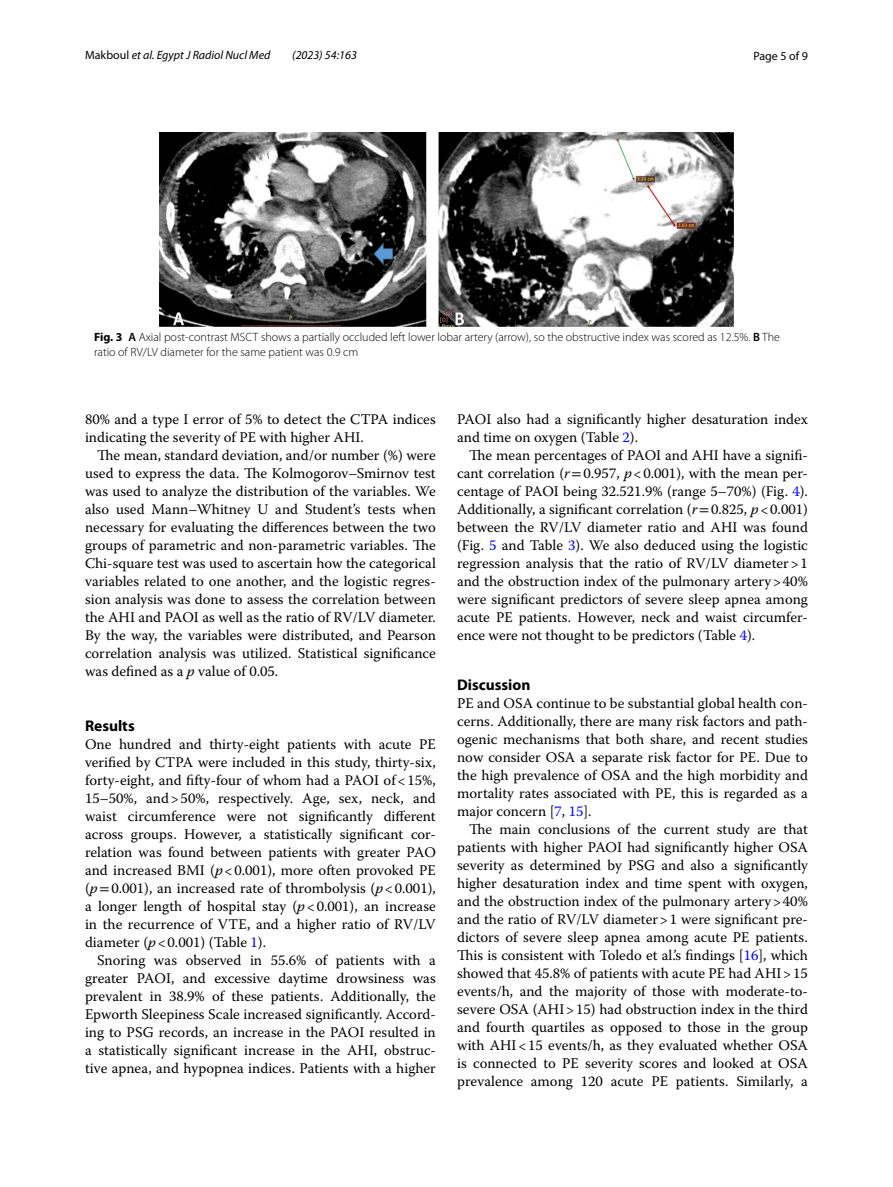
<style>
.page{position:relative;width:893px;height:1187px;background:#fff}
.page>*{position:absolute;margin:0;border:0;box-sizing:border-box;transform-origin:0 0}
.t1{font:700 15.45px "Myriad Pro";color:#000}
.t2{font:14.7px/18px "Warnock Pro";color:#000;text-align:justify}
.t3{font:300 12px/15px "Myriad Pro";color:#000}
.t4{font:italic 12px "Myriad Pro";color:#000}
.t5{font:12px "Myriad Pro";color:#000}
.s1{font-style:normal}
.s2{font-weight:700}
.s3{font-weight:600}
.s4{font-style:italic}
.s5{font-family:"STIX"}
.s6{color:#00f}
</style>
<div class="page">
<img style="left:160px;top:133px;width:573px;height:193px">
<p class="t4" style="left:85px;top:48px;width:187px"><span class="s1">Makboul</span> et al. Egypt J Radiol Nucl Med</p>
<p class="t4" style="left:292px;top:48px;width:66px">(2023) 54:163</p>
<p class="t5" style="left:753px;top:48px;width:56px">Page 5 of 9</p>
<p class="t3" style="left:94px;top:330px;width:687px"><span class="s2">Fig. 3</span> <span class="s3">A</span> Axial post-contrast MSCT shows a partially occluded left lower lobar artery (arrow), so the obstructive index was scored as 12.5%. <span class="s3">B</span> The ratio of RV/LV diameter for the same patient was 0.9 cm</p>
<p class="t2" style="left:85px;top:410px;width:352px">80% and a type I error of 5% to detect the CTPA indices indicating the severity of PE with higher AHI.</p>
<p class="t2" style="left:85px;top:446px;width:352px;text-indent:12px">The mean, standard deviation, and/or number (%) were used to express the data. The Kolmogorov–Smirnov test was used to analyze the distribution of the variables. We also used Mann–Whitney U and Student’s tests when necessary for evaluating the differences between the two groups of parametric and non-parametric variables. The Chi-square test was used to ascertain how the categorical variables related to one another, and the logistic regres&shy;sion analysis was done to assess the correlation between the AHI and PAOI as well as the ratio of RV/LV diameter.<br>By the way, the variables were distributed, and Pearson correlation analysis was utilized. Statistical significance was defined as a <span class="s4">p</span> value of 0.05.</p>
<p class="t1" style="left:85px;top:715px;width:51px">Results</p>
<p class="t2" style="left:85px;top:734px;width:352px">One hundred and thirty-eight patients with acute PE verified by CTPA were included in this study, thirty-six, forty-eight, and fifty-four of whom had a PAOI of&lt;15%, 15–50%, and&gt;50%, respectively. Age, sex, neck, and waist circumference were not significantly different across groups. However, a statistically significant cor&shy;relation was found between patients with greater PAO and increased BMI (<span class="s4">p</span>&lt;0.001), more often provoked PE (<span class="s4">p</span><span class="s5">=</span>0.001), an increased rate of thrombolysis (<span class="s4">p</span>&lt;0.001), a longer length of hospital stay (<span class="s4">p</span>&lt;0.001), an increase in the recurrence of VTE, and a higher ratio of RV/LV diameter (<span class="s4">p</span>&lt;0.001) (Table <span class="s6">1</span>).</p>
<p class="t2" style="left:85px;top:950px;width:352px;text-indent:12px">Snoring was observed in 55.6% of patients with a greater PAOI, and excessive daytime drowsiness was prevalent in 38.9% of these patients. Additionally, the Epworth Sleepiness Scale increased significantly. Accord&shy;ing to PSG records, an increase in the PAOI resulted in a statistically significant increase in the AHI, obstruc&shy;tive apnea, and hypopnea indices. Patients with a higher</p>
<p class="t2" style="left:457px;top:410px;width:352px">PAOI also had a significantly higher desaturation index and time on oxygen (Table <span class="s6">2</span>).</p>
<p class="t2" style="left:457px;top:446px;width:352px;text-indent:12px">The mean percentages of PAOI and AHI have a signifi&shy;cant correlation (<span class="s4">r</span><span class="s5">=</span>0.957, <span class="s4">p</span>&lt;0.001), with the mean per&shy;centage of PAOI being 32.521.9% (range 5–70%) (Fig. <span class="s6">4</span>).<br>Additionally, a significant correlation (<span class="s4">r</span><span class="s5">=</span>0.825, <span class="s4">p</span>&lt;0.001) between the RV/LV diameter ratio and AHI was found (Fig. <span class="s6">5</span> and Table <span class="s6">3</span>). We also deduced using the logistic regression analysis that the ratio of RV/LV diameter&gt;1 and the obstruction index of the pulmonary artery&gt;40% were significant predictors of severe sleep apnea among acute PE patients. However, neck and waist circumfer&shy;ence were not thought to be predictors (Table <span class="s6">4</span>).</p>
<p class="t1" style="left:457px;top:674px;width:75px">Discussion</p>
<p class="t2" style="left:457px;top:694px;width:352px">PE and OSA continue to be substantial global health con&shy;cerns. Additionally, there are many risk factors and path&shy;ogenic mechanisms that both share, and recent studies now consider OSA a separate risk factor for PE. Due to the high prevalence of OSA and the high morbidity and mortality rates associated with PE, this is regarded as a major concern [<span class="s6">7</span>, <span class="s6">15</span>].</p>
<p class="t2" style="left:457px;top:820px;width:352px;text-indent:12px">The main conclusions of the current study are that patients with higher PAOI had significantly higher OSA severity as determined by PSG and also a significantly higher desaturation index and time spent with oxygen, and the obstruction index of the pulmonary artery&gt;40% and the ratio of RV/LV diameter&gt;1 were significant pre&shy;dictors of severe sleep apnea among acute PE patients.<br>This is consistent with Toledo et al.’s findings [<span class="s6">16</span>], which showed that 45.8% of patients with acute PE had AHI&gt;15 events/h, and the majority of those with moderate-to&shy;severe OSA (AHI&gt;15) had obstruction index in the third and fourth quartiles as opposed to those in the group with AHI&lt;15 events/h, as they evaluated whether OSA is connected to PE severity scores and looked at OSA prevalence among 120 acute PE patients. Similarly, a</p>
</div>
